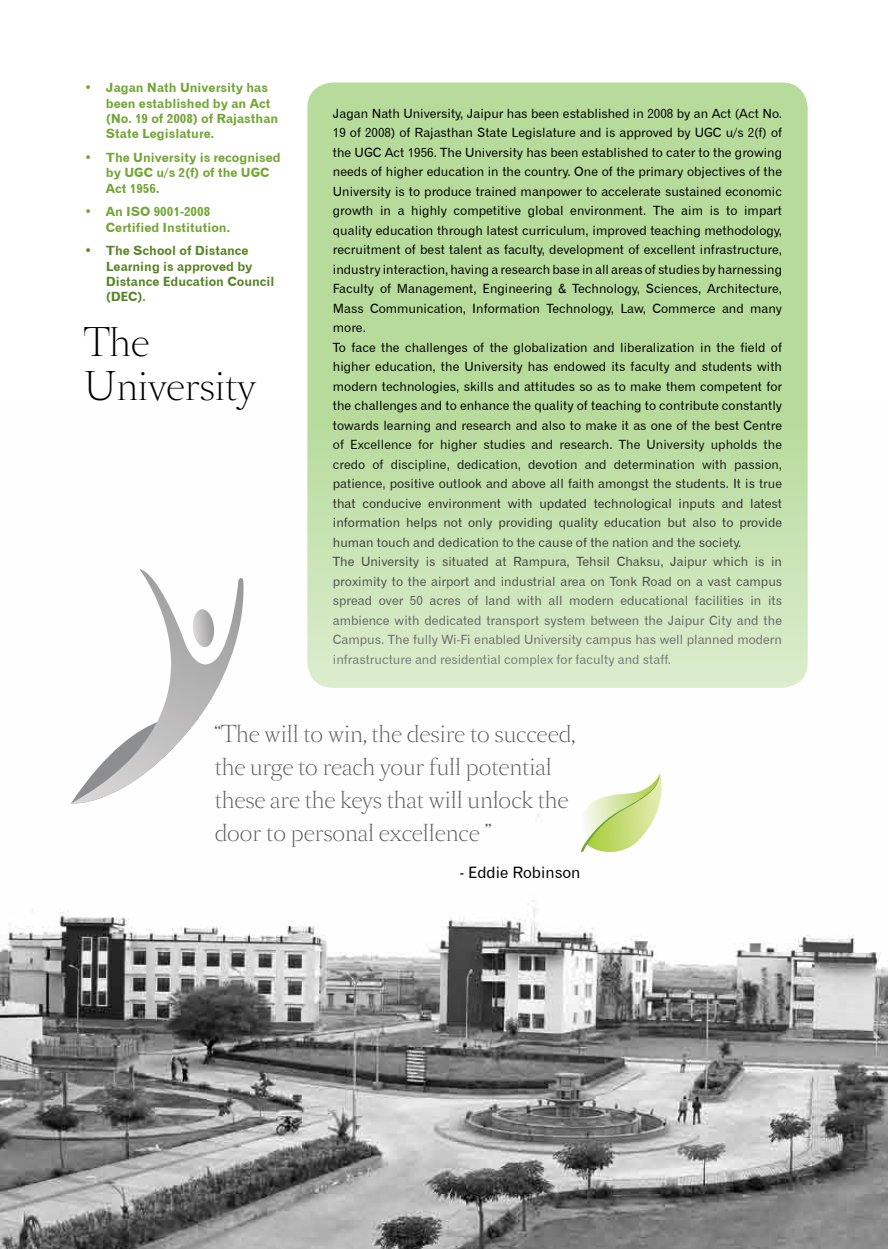
<style>
.page{position:relative;width:888px;height:1249px;background:#fff}
.page>*{position:absolute;margin:0;border:0;box-sizing:border-box;transform-origin:0 0}
.t1{font:300 36.75px/44.1px "Sang Bleu BP";color:#000}
.t2{font:300 21.75px/33px "Sang Bleu BP";color:#58595b}
.t3{font:15.75px "Gothic 720 BT Roman B";color:#000}
.t4{font:12.75px/19.5px "Gothic 720 BT Roman B";color:#000}
.t5{font:12.75px/15.3px "Gothic 720 BT Bold B";color:#73a534}
.t6{font:12.75px/15.3px "Gothic 720 BT Bold B";color:#598527}
.s1{color:#73a534}
</style>
<div class="page">
<div style="left:307px;top:83px;width:500px;height:605px;background:#b7db9b;border-radius:26px"></div>
<img style="left:0;top:406px;width:887px;height:843px">
<svg style="left:71px;top:569px;width:174px;height:240px"></svg>
<svg style="left:576px;top:773px;width:94px;height:83px"></svg>
<p class="t5" style="left:106px;top:80px;width:174px;text-indent:-21px">• Jagan Nath University has been established by an Act (No. 19 of 2008) of Rajasthan<br>State Legislature.</p>
<p class="t5" style="left:106px;top:150px;width:176px;text-indent:-21px">• The University is recognised by UGC u/s 2(f) of the UGC<br>Act 1956.</p>
<p class="t5" style="left:106px;top:204px;width:126px;text-indent:-21px">• An ISO 9001-2008<br>Certified Institution.</p>
<p class="t6" style="left:106px;top:243px;width:170px;text-indent:-21px">• The School of Distance<br>Learning is approved by<br>Distance Education Council (DEC)<span class="s1">.</span></p>
<h1 class="t1" style="left:84px;top:319px;width:173px">The<br>University</h1>
<p class="t4" style="left:333px;top:103px;width:450px">Jagan Nath University, Jaipur has been established in 2008 by an Act (Act No.<br>19 of 2008) of Rajasthan State Legislature and is approved by UGC u/s 2(f) of the UGC Act 1956. The University has been established to cater to the growing needs of higher education in the country. One of the primary objectives of the University is to produce trained manpower to accelerate sustained economic growth in a highly competitive global environment. The aim is to impart quality education through latest curriculum, improved teaching methodology, recruitment of best talent as faculty, development of excellent infrastructure, industry interaction, having a research base in all areas of studies by harnessing Faculty of Management, Engineering &amp; Technology, Sciences, Architecture, Mass Communication, Information Technology, Law, Commerce and many more.<br>To face the challenges of the globalization and liberalization in the field of higher education, the University has endowed its faculty and students with modern technologies, skills and attitudes so as to make them competent for the challenges and to enhance the quality of teaching to contribute constantly towards learning and research and also to make it as one of the best Centre of Excellence for higher studies and research. The University upholds the credo of discipline, dedication, devotion and determination with passion, patience, positive outlook and above all faith amongst the students. It is true that conducive environment with updated technological inputs and latest information helps not only providing quality education but also to provide human touch and dedication to the cause of the nation and the society.<br>The University is situated at Rampura, Tehsil Chaksu, Jaipur which is in proximity to the airport and industrial area on Tonk Road on a vast campus spread over 50 acres of land with all modern educational facilities in its ambience with dedicated transport system between the Jaipur City and the Campus. The fully Wi-Fi enabled University campus has well planned modern infrastructure and residential complex for faculty and staff.</p>
<h2 class="t2" style="left:215px;top:716px;width:362px">“The will to win, the desire to succeed, the urge to reach your full potential these are the keys that will unlock the door to personal excellence ”</h2>
<p class="t3" style="left:459px;top:862px;width:122px">- Eddie Robinson</p>
</div>
